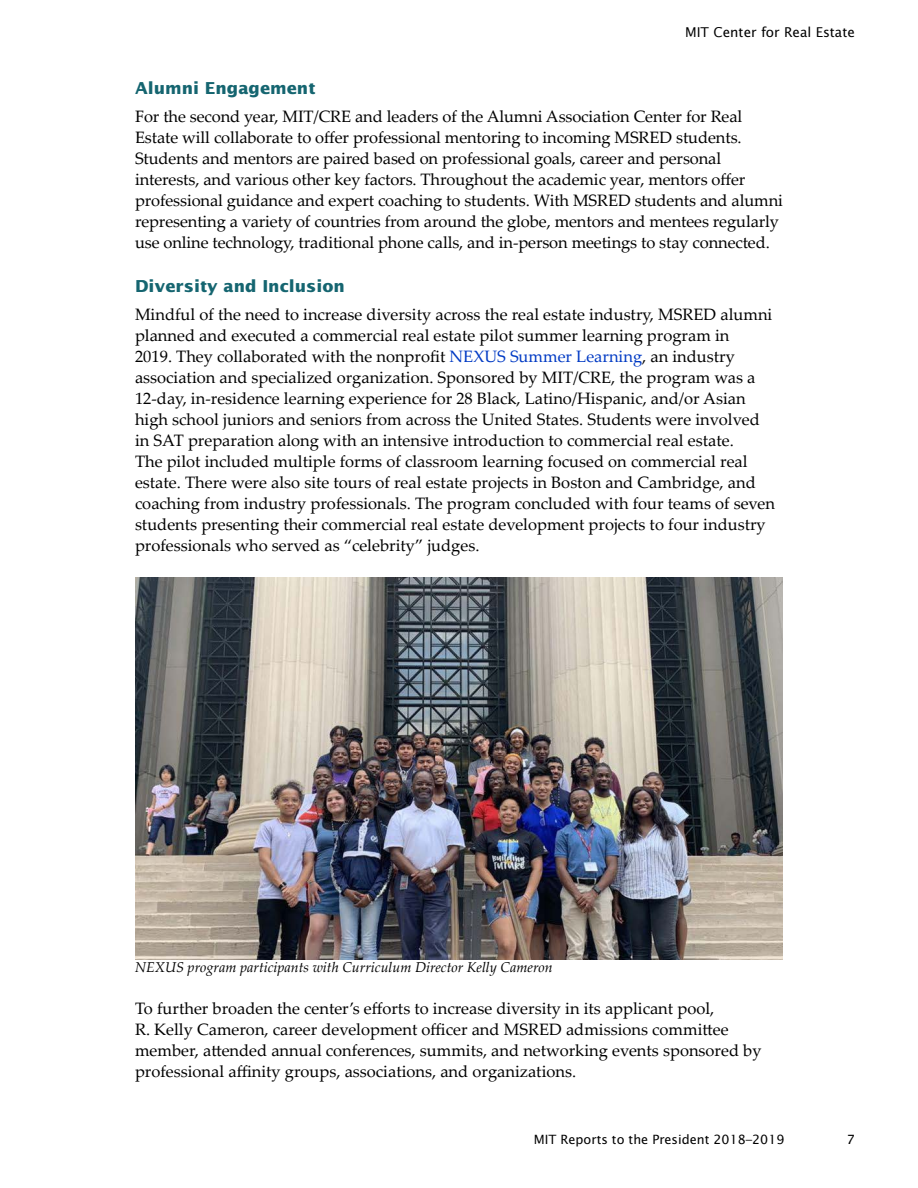
<style>
.page{position:relative;width:918px;height:1188px;background:#fff}
.page>*{position:absolute;margin:0;border:0;box-sizing:border-box;transform-origin:0 0}
.t1{font:16.5px/21px "Palatino Linotype";color:#000}
.Heading_2{font:700 16.5px "Lucida Sans Std";color:#156570}
.t2{font:italic 14.25px "Palatino Linotype";color:#000}
.t3{font:13.5px "Lucida Sans Std";color:#000}
.t4{font:12.75px "Lucida Sans Std";color:#000}
.s1{color:#003ac4}
</style>
<div class="page">
<img style="left:135px;top:578px;width:648px;height:381px">
<p class="t3" style="left:685px;top:25px;width:171px">MIT Center for Real Estate</p>
<h2 class="Heading_2" style="left:135px;top:78px;width:182px">Alumni Engagement</h2>
<p class="t1" style="left:135px;top:105px;width:650px">For the second year, MIT/CRE and leaders of the Alumni Association Center for Real Estate will collaborate to offer professional mentoring to incoming MSRED students.<br>Students and mentors are paired based on professional goals, career and personal interests, and various other key factors. Throughout the academic year, mentors offer professional guidance and expert coaching to students. With MSRED students and alumni representing a variety of countries from around the globe, mentors and mentees regularly use online technology, traditional phone calls, and in-person meetings to stay connected.</p>
<h2 class="Heading_2" style="left:135px;top:276px;width:211px">Diversity and Inclusion</h2>
<p class="t1" style="left:135px;top:303px;width:642px">Mindful of the need to increase diversity across the real estate industry, MSRED alumni planned and executed a commercial real estate pilot summer learning program in<br>2019. They collaborated with the nonprofit <span class="s1">NEXUS Summer Learning</span>, an industry association and specialized organization. Sponsored by MIT/CRE, the program was a 12-day, in-residence learning experience for 28 Black, Latino/Hispanic, and/or Asian high school juniors and seniors from across the United States. Students were involved in SAT preparation along with an intensive introduction to commercial real estate.<br>The pilot included multiple forms of classroom learning focused on commercial real estate. There were also site tours of real estate projects in Boston and Cambridge, and coaching from industry professionals. The program concluded with four teams of seven students presenting their commercial real estate development projects to four industry professionals who served as “celebrity” judges.</p>
<p class="t2" style="left:135px;top:957px;width:419px">NEXUS program participants with Curriculum Director Kelly Cameron</p>
<p class="t1" style="left:135px;top:997px;width:628px">To further broaden the center’s efforts to increase diversity in its applicant pool,<br>R. Kelly Cameron, career development officer and MSRED admissions committee member, attended annual conferences, summits, and networking events sponsored by professional affinity groups, associations, and organizations.</p>
<p class="t4" style="left:534px;top:1132px;width:252px">MIT Reports to the President 2018–2019</p>
<p class="t4" style="left:847px;top:1132px;width:10px">7</p>
</div>
